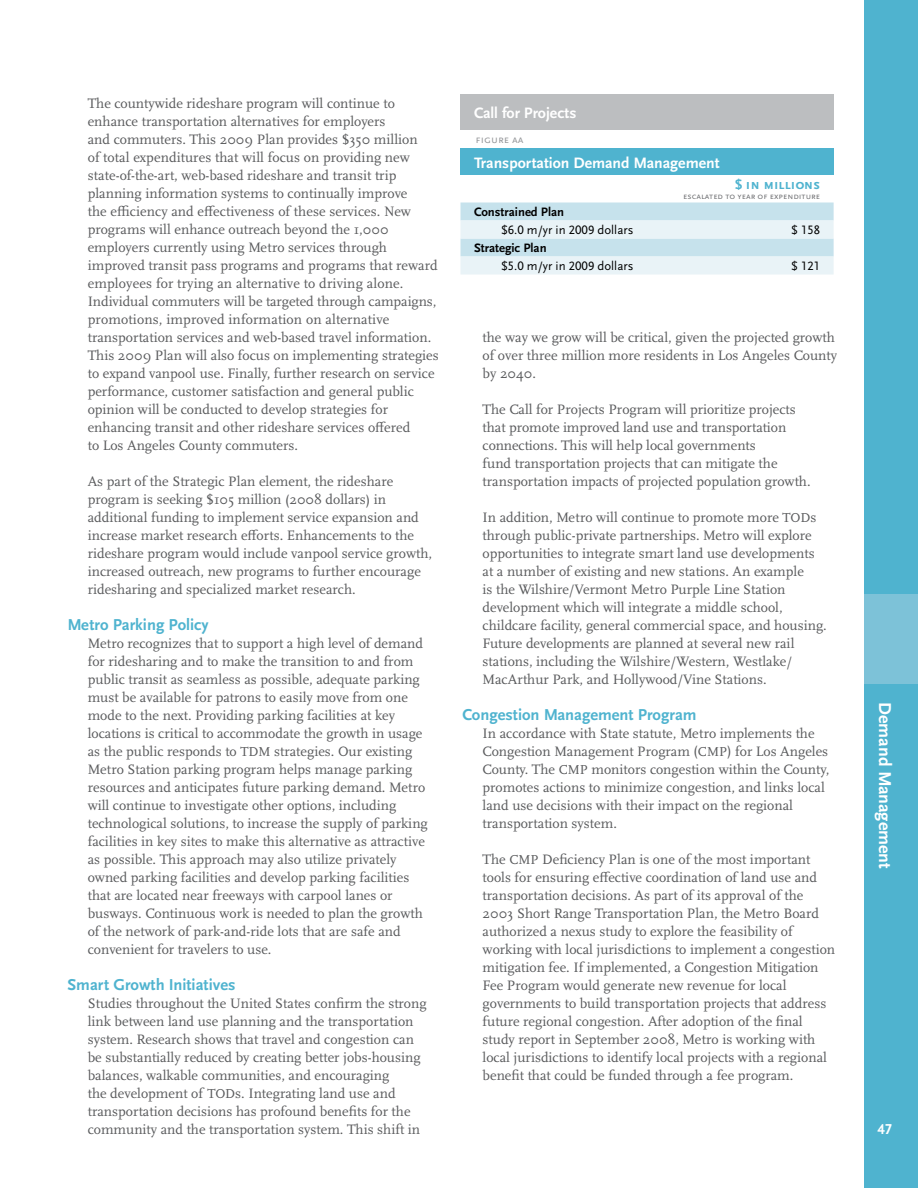
<style>
.page{position:relative;width:918px;height:1188px;background:#fff}
.page>*{position:absolute;margin:0;border:0;box-sizing:border-box;transform-origin:0 0}
.t1{font:700 18px "Scala Sans";color:#fff}
.t2{font:700 16.5px "Scala Sans";color:#4fb3cf}
.t3{font:700 15.75px "Scala Sans LF";color:#fff}
.t4{font:700 15px "Scala Sans LF";color:#fff}
.t5{font:14.25px/18px "Scala";color:#58595b}
.t6{font:700 14.25px "Scala Sans Caps";color:#4fb3cf}
.t7{font:12.75px "Scala Sans LF";color:#000}
.t8{font:700 12.75px "Scala Sans";color:#000}
.t9{font:11.25px "Scala Sans Caps";color:#939598}
.t10{font:9px "Scala Sans Caps";color:#6d6e71}
.s1{font-family:"Scala Regular Expert"}
.s2{font-size:13.5px}
</style>
<div class="page">
<div style="left:864px;top:684px;width:54px;height:504px;background:#4fb3cf"></div>
<div style="left:864px;top:594px;width:54px;height:90px;background:#7dc2d8"></div>
<div style="left:864px;top:0;width:54px;height:594px;background:#4fb3cf"></div>
<div style="left:460px;top:94px;width:374px;height:36px;background:#bcbec0"></div>
<div style="left:460px;top:148px;width:374px;height:28px;background:#4fb3cf"></div>
<svg style="left:460px;top:202px;width:374px;height:73px;background:#d8ebf1"></svg>
<p class="t5" style="left:88px;top:95px;width:353px">The countywide rideshare program will continue to enhance transportation alternatives for employers<br>and commuters. This 2009 Plan provides $350 million<br>of total expenditures that will focus on providing new state-of-the-art, web-based rideshare and transit trip planning information systems to continually improve<br>the e<span class="s1">;</span>ciency and e<span class="s1">=</span>ectiveness of these services. New programs will enhance outreach beyond the 1,000 employers currently using Metro services through improved transit pass programs and programs that reward employees for trying an alternative to driving alone.<br>Individual commuters will be targeted through campaigns, promotions, improved information on alternative transportation services and web-based travel information.<br>This 2009 Plan will also focus on implementing strategies to expand vanpool use. Finally, further research on service performance, customer satisfaction and general public opinion will be conducted to develop strategies for enhancing transit and other rideshare services o<span class="s1">=</span>ered<br>to Los Angeles County commuters.</p>
<p class="t5" style="left:88px;top:473px;width:346px">As part of the Strategic Plan element, the rideshare program is seeking $105 million (2008 dollars) in additional funding to implement service expansion and increase market research e<span class="s1">=</span>orts. Enhancements to the rideshare program would include vanpool service growth, increased outreach, new programs to further encourage ridesharing and specialized market research.</p>
<p class="t2" style="left:68px;top:616px;width:143px">Metro Parking Policy</p>
<p class="t5" style="left:88px;top:635px;width:342px">Metro recognizes that to support a high level of demand for ridesharing and to make the transition to and from public transit as seamless as possible, adequate parking must be available for patrons to easily move from one mode to the next. Providing parking facilities at key locations is critical to accommodate the growth in usage as the public responds to <span class="s2">TDM</span> strategies. Our existing Metro Station parking program helps manage parking resources and anticipates future parking demand. Metro will continue to investigate other options, including technological solutions, to increase the supply of parking facilities in key sites to make this alternative as attractive as possible. This approach may also utilize privately owned parking facilities and develop parking facilities that are located near freeways with carpool lanes or busways. Continuous work is needed to plan the growth of the network of park-and-ride lots that are safe and convenient for travelers to use.</p>
<p class="t2" style="left:68px;top:976px;width:170px">Smart Growth Initiatives</p>
<p class="t5" style="left:88px;top:995px;width:340px">Studies throughout the United States confirm the strong link between land use planning and the transportation system. Research shows that travel and congestion can be substantially reduced by creating better jobs-housing balances, walkable communities, and encouraging<br>the development of <span class="s2">TOD</span>s. Integrating land use and transportation decisions has profound benefits for the community and the transportation system. This shift in</p>
<p class="t3" style="left:474px;top:105px;width:104px">Call for Projects</p>
<p class="t3" style="left:474px;top:154px;width:247px">Transportation Demand Management</p>
<p class="t9" style="left:476px;top:134px;width:50px">figure aa</p>
<p class="t6" style="left:735px;top:177px;width:87px">$ in millions</p>
<p class="t10" style="left:683px;top:191px;width:138px">escalated to year of expenditure</p>
<p class="t8" style="left:474px;top:205px;width:92px">Constrained Plan</p>
<p class="t7" style="left:501px;top:223px;width:134px">$6.0 m/yr in 2009 dollars</p>
<p class="t7" style="left:791px;top:223px;width:31px">$ 158</p>
<p class="t8" style="left:474px;top:241px;width:74px">Strategic Plan</p>
<p class="t7" style="left:501px;top:259px;width:134px">$5.0 m/yr in 2009 dollars</p>
<p class="t7" style="left:791px;top:259px;width:31px">$ 121</p>
<p class="t5" style="left:483px;top:329px;width:356px">the way we grow will be critical, given the projected growth of over three million more residents in Los Angeles County by 2040.</p>
<p class="t5" style="left:483px;top:401px;width:329px">The Call for Projects Program will prioritize projects that promote improved land use and transportation connections. This will help local governments<br>fund transportation projects that can mitigate the transportation impacts of projected population growth.</p>
<p class="t5" style="left:483px;top:509px;width:346px">In addition, Metro will continue to promote more <span class="s2">TOD</span>s through public-private partnerships. Metro will explore opportunities to integrate smart land use developments at a number of existing and new stations. An example<br>is the Wilshire/Vermont Metro Purple Line Station development which will integrate a middle school, childcare facility, general commercial space, and housing.<br>Future developments are planned at several new rail stations, including the Wilshire/Western, Westlake/ MacArthur Park, and Hollywood/Vine Stations.</p>
<p class="t2" style="left:462px;top:706px;width:236px">Congestion Management Program</p>
<p class="t5" style="left:483px;top:725px;width:348px">In accordance with State statute, Metro implements the Congestion Management Program (<span class="s2">CMP</span>) for Los Angeles County. The <span class="s2">CMP</span> monitors congestion within the County, promotes actions to minimize congestion, and links local land use decisions with their impact on the regional transportation system.</p>
<p class="t5" style="left:483px;top:851px;width:354px">The <span class="s2">CMP</span> Deficiency Plan is one of the most important tools for ensuring e<span class="s1">=</span>ective coordination of land use and transportation decisions. As part of its approval of the 2003 Short Range Transportation Plan, the Metro Board authorized a nexus study to explore the feasibility of working with local jurisdictions to implement a congestion mitigation fee. If implemented, a Congestion Mitigation Fee Program would generate new revenue for local governments to build transportation projects that address future regional congestion. After adoption of the final study report in September 2008, Metro is working with local jurisdictions to identify local projects with a regional benefit that could be funded through a fee program.</p>
<p class="t1" style="left:895px;top:702px;width:168px;rotate:90deg">Demand Management</p>
<p class="t4" style="left:878px;top:1121px;width:16px">47</p>
</div>
